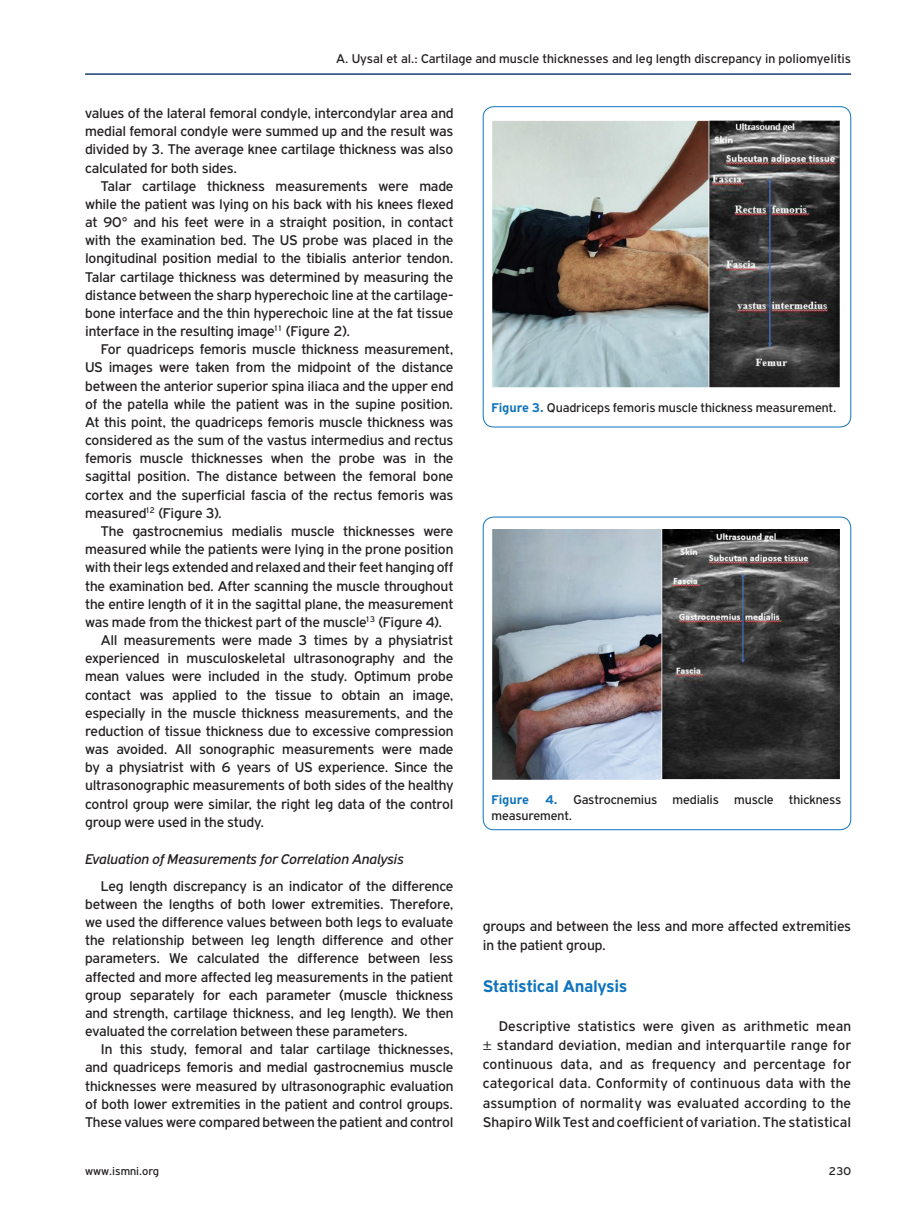
<style>
.page{position:relative;width:915px;height:1212px;background:#fff}
.page>*{position:absolute;margin:0;border:0;box-sizing:border-box;transform-origin:0 0}
.TITLE_BOLD{font:700 18px "PF Highway Gothic";letter-spacing:-.025em;color:#1074bc}
.TEXT_BASIC{font:15px/18.1px "PF Highway Gothic";letter-spacing:-.01em;color:#231f20;text-align:justify}
.TITLE_ITALIC{font:italic 15px "PF Highway Gothic";letter-spacing:-.015em;color:#231f20}
.TEXT_FIGURE-TABLE{font:13.5px/16.2px "PF Highway Gothic";color:#231f20}
.t1{font:12px "PF Highway Gothic";color:#231f20}
.s1{font-weight:700;color:#1074bc}
.s2{font-family:"Myriad Pro"}
</style>
<div class="page">
<hr style="left:85px;top:73px;width:765px;height:2px;background:#1a3f74">
<img style="left:492px;top:120px;width:346px;height:268px">
<div style="left:482px;top:106px;width:368px;height:321px;border:1px solid #1074bc;border-radius:11px"></div>
<img style="left:492px;top:529px;width:346px;height:250px">
<div style="left:482px;top:517px;width:368px;height:313px;border:1px solid #1074bc;border-radius:11px"></div>
<p class="TEXT_FIGURE-TABLE" style="left:336px;top:50px;width:516px">A. Uysal et al.: Cartilage and muscle thicknesses and leg length discrepancy in poliomyelitis</p>
<p class="TEXT_BASIC" style="left:85px;top:104px;width:370px">values of the lateral femoral condyle, intercondylar area and medial femoral condyle were summed up and the result was divided by 3. The average knee cartilage thickness was also calculated for both sides.</p>
<p class="TEXT_BASIC" style="left:85px;top:177px;width:370px;text-indent:16px">Talar cartilage thickness measurements were made while the patient was lying on his back with his knees flexed at 90° and his feet were in a straight position, in contact with the examination bed. The US probe was placed in the longitudinal position medial to the tibialis anterior tendon.<br>Talar cartilage thickness was determined by measuring the distance between the sharp hyperechoic line at the cartilage&shy;bone interface and the thin hyperechoic line at the fat tissue interface in the resulting image<sup>11</sup> (Figure 2).</p>
<p class="TEXT_BASIC" style="left:85px;top:340px;width:370px;text-indent:16px">For quadriceps femoris muscle thickness measurement, US images were taken from the midpoint of the distance between the anterior superior spina iliaca and the upper end of the patella while the patient was in the supine position.<br>At this point, the quadriceps femoris muscle thickness was considered as the sum of the vastus intermedius and rectus femoris muscle thicknesses when the probe was in the sagittal position. The distance between the femoral bone cortex and the superficial fascia of the rectus femoris was measured<sup>12</sup> (Figure 3).</p>
<p class="TEXT_BASIC" style="left:85px;top:522px;width:370px;text-indent:16px">The gastrocnemius medialis muscle thicknesses were measured while the patients were lying in the prone position with their legs extended and relaxed and their feet hanging off the examination bed. After scanning the muscle throughout the entire length of it in the sagittal plane, the measurement was made from the thickest part of the muscle<sup>13</sup> (Figure 4).</p>
<p class="TEXT_BASIC" style="left:85px;top:631px;width:370px;text-indent:16px">All measurements were made 3 times by a physiatrist experienced in musculoskeletal ultrasonography and the mean values were included in the study. Optimum probe contact was applied to the tissue to obtain an image, especially in the muscle thickness measurements, and the reduction of tissue thickness due to excessive compression was avoided. All sonographic measurements were made by a physiatrist with 6 years of US experience. Since the ultrasonographic measurements of both sides of the healthy control group were similar, the right leg data of the control group were used in the study.</p>
<p class="TITLE_ITALIC" style="left:85px;top:851px;width:320px">Evaluation of Measurements for Correlation Analysis</p>
<p class="TEXT_BASIC" style="left:85px;top:877px;width:370px;text-indent:16px">Leg length discrepancy is an indicator of the difference between the lengths of both lower extremities. Therefore, we used the difference values between both legs to evaluate the relationship between leg length difference and other parameters. We calculated the difference between less affected and more affected leg measurements in the patient group separately for each parameter (muscle thickness and strength, cartilage thickness, and leg length). We then evaluated the correlation between these parameters.</p>
<p class="TEXT_BASIC" style="left:85px;top:1040px;width:370px;text-indent:16px">In this study, femoral and talar cartilage thicknesses, and quadriceps femoris and medial gastrocnemius muscle thicknesses were measured by ultrasonographic evaluation of both lower extremities in the patient and control groups.<br>These values were compared between the patient and control</p>
<p class="TEXT_FIGURE-TABLE" style="left:491px;top:399px;width:346px"><span class="s1">Figure 3.</span> Quadriceps femoris muscle thickness measurement.</p>
<p class="TEXT_FIGURE-TABLE" style="left:491px;top:791px;width:351px"><span class="s1">Figure 4.</span> Gastrocnemius medialis muscle thickness measurement.</p>
<p class="TEXT_BASIC" style="left:482px;top:916px;width:370px;line-height:19.2px">groups and between the less and more affected extremities in the patient group.</p>
<p class="TITLE_BOLD" style="left:482px;top:977px;width:146px">Statistical Analysis</p>
<p class="TEXT_BASIC" style="left:482px;top:1016px;width:370px;line-height:19.2px;text-indent:16px">Descriptive statistics were given as arithmetic mean <span class="s2">±</span> standard deviation, median and interquartile range for continuous data, and as frequency and percentage for categorical data. Conformity of continuous data with the assumption of normality was evaluated according to the Shapiro Wilk Test and coefficient of variation. The statistical</p>
<p class="t1" style="left:85px;top:1165px;width:75px">www.ismni.org</p>
<p class="t1" style="left:828px;top:1165px;width:24px">230</p>
</div>
